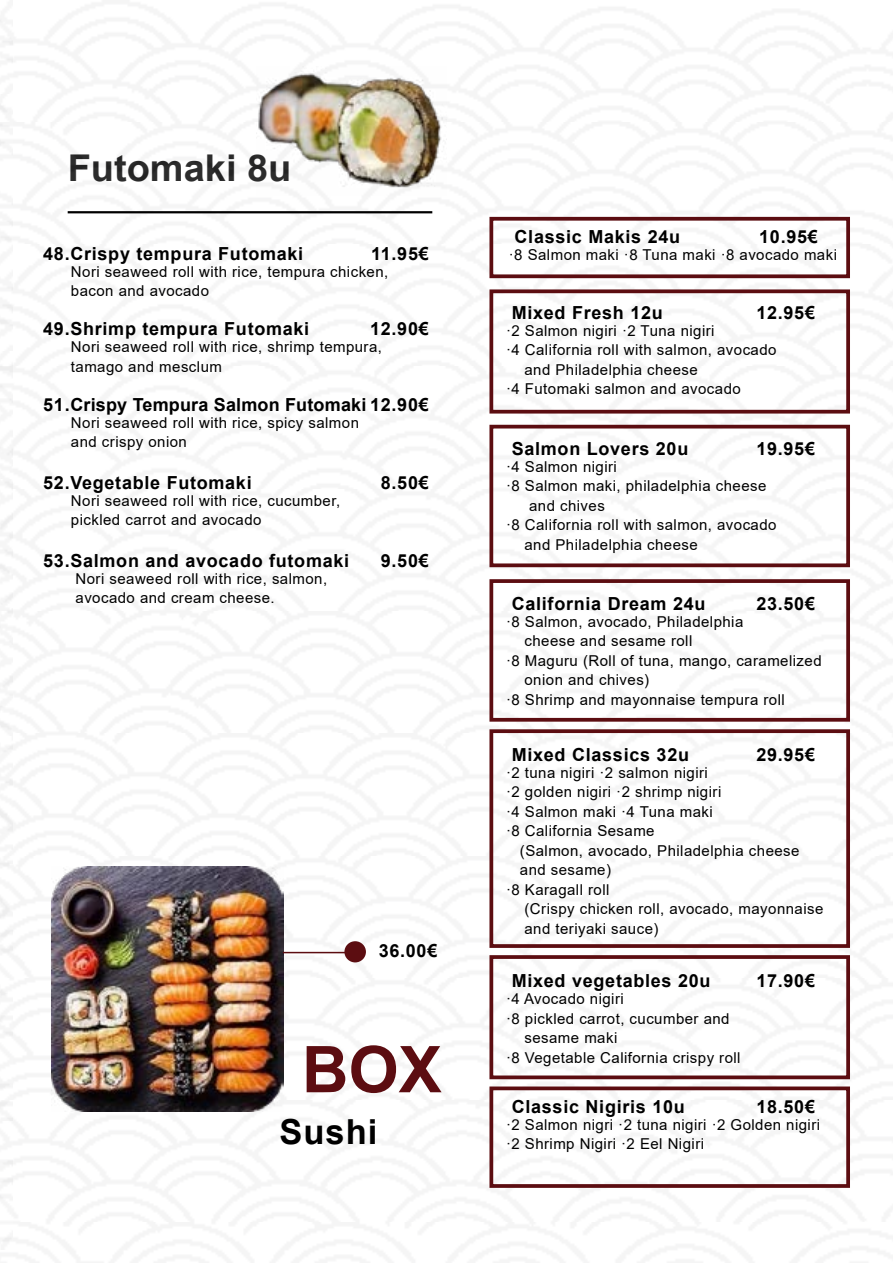
<style>
.page{position:relative;width:893px;height:1263px;background:#fff}
.page>*{position:absolute;margin:0;border:0;box-sizing:border-box;transform-origin:0 0}
.t1{font:700 64.5px "Arial";color:#5c0d11}
.t2{font:700 36.9px "Arial";color:#000}
.t3{font:700 34.5px "Arial";letter-spacing:.03em;color:#000}
.t4{font:700 18px "Arial";letter-spacing:.04em;color:#000}
.t5{font:700 18px "Arial";letter-spacing:.01em;color:#000}
.t6{font:15px/19.5px "Arial";letter-spacing:.03em;color:#000}
</style>
<div class="page">
<img style="left:257px;top:66px;width:189px;height:129px">
<hr style="left:68px;top:211px;width:364px;height:2px;background:#000">
<img style="left:51px;top:866px;width:233px;height:246px">
<div style="left:489px;top:217px;width:361px;height:61px;border:4px solid #5c0d11"></div>
<div style="left:489px;top:289px;width:361px;height:125px;border:4px solid #5c0d11"></div>
<div style="left:489px;top:425px;width:361px;height:142px;border:4px solid #5c0d11"></div>
<div style="left:489px;top:579px;width:361px;height:143px;border:4px solid #5c0d11"></div>
<div style="left:489px;top:729px;width:361px;height:219px;border:4px solid #5c0d11"></div>
<div style="left:489px;top:955px;width:361px;height:124px;border:4px solid #5c0d11"></div>
<div style="left:489px;top:1086px;width:361px;height:102px;border:4px solid #5c0d11"></div>
<div style="left:344px;top:941px;width:22px;height:21px;background:#5c0d11;border-radius:50%"></div>
<hr style="left:283px;top:952px;width:76px;height:1px;background:#5c0d11">
<h2 class="t2" style="left:68px;top:142px;width:225px">Futomaki 8u</h2>
<p class="t4" style="left:43px;top:241px;width:262px">48.Crispy tempura Futomaki</p>
<p class="t4" style="left:371px;top:241px;width:59px">11.95€</p>
<p class="t6" style="left:71px;top:262px;width:319px">Nori seaweed roll with rice, tempura chicken, bacon and avocado</p>
<p class="t4" style="left:43px;top:316px;width:268px">49.Shrimp tempura Futomaki</p>
<p class="t4" style="left:370px;top:316px;width:60px">12.90€</p>
<p class="t6" style="left:71px;top:337px;width:313px">Nori seaweed roll with rice, shrimp tempura, tamago and mesclum</p>
<p class="t5" style="left:43px;top:392px;width:387px">51.Crispy Tempura Salmon Futomaki 12.90€</p>
<p class="t6" style="left:71px;top:413px;width:290px">Nori seaweed roll with rice, spicy salmon and crispy onion</p>
<p class="t4" style="left:43px;top:470px;width:210px">52.Vegetable Futomaki</p>
<p class="t4" style="left:381px;top:470px;width:49px">8.50€</p>
<p class="t6" style="left:71px;top:491px;width:271px">Nori seaweed roll with rice, cucumber, pickled carrot and avocado</p>
<p class="t4" style="left:43px;top:548px;width:307px">53.Salmon and avocado futomaki</p>
<p class="t4" style="left:381px;top:548px;width:49px">9.50€</p>
<p class="t6" style="left:76px;top:569px;width:253px">Nori seaweed roll with rice, salmon, avocado and cream cheese.</p>
<p class="t4" style="left:379px;top:938px;width:60px">36.00€</p>
<h1 class="t1" style="left:302px;top:1024px;width:141px">BOX</h1>
<h3 class="t3" style="left:279px;top:1108px;width:100px">Sushi</h3>
<p class="t4" style="left:515px;top:224px;width:167px">Classic Makis 24u</p>
<p class="t4" style="left:759px;top:224px;width:60px">10.95€</p>
<p class="t6" style="left:509px;top:245px;width:330px">·8 Salmon maki ·8 Tuna maki ·8 avocado maki</p>
<p class="t4" style="left:512px;top:300px;width:153px">Mixed Fresh 12u</p>
<p class="t4" style="left:756px;top:300px;width:60px">12.95€</p>
<p class="t6" style="left:506px;top:321px;width:210px">·2 Salmon nigiri ·2 Tuna nigiri</p>
<p class="t6" style="left:506px;top:340px;width:272px">·4 California roll with salmon, avocado</p>
<p class="t6" style="left:524px;top:360px;width:175px">and Philadelphia cheese</p>
<p class="t6" style="left:506px;top:379px;width:236px">·4 Futomaki salmon and avocado</p>
<p class="t4" style="left:512px;top:436px;width:178px">Salmon Lovers 20u</p>
<p class="t4" style="left:756px;top:436px;width:60px">19.95€</p>
<p class="t6" style="left:506px;top:457px;width:112px">·4 Salmon nigiri</p>
<p class="t6" style="left:506px;top:476px;width:262px">·8 Salmon maki, philadelphia cheese</p>
<p class="t6" style="left:529px;top:496px;width:77px">and chives</p>
<p class="t6" style="left:506px;top:515px;width:272px">·8 California roll with salmon, avocado</p>
<p class="t6" style="left:524px;top:535px;width:175px">and Philadelphia cheese</p>
<p class="t4" style="left:512px;top:591px;width:195px">California Dream 24u</p>
<p class="t4" style="left:756px;top:591px;width:60px">23.50€</p>
<p class="t6" style="left:506px;top:611px;width:239px">·8 Salmon, avocado, Philadelphia</p>
<p class="t6" style="left:524px;top:631px;width:169px">cheese and sesame roll</p>
<p class="t6" style="left:506px;top:650px;width:317px">·8 Maguru (Roll of tuna, mango, caramelized</p>
<p class="t6" style="left:524px;top:670px;width:126px">onion and chives)</p>
<p class="t6" style="left:506px;top:689px;width:280px">·8 Shrimp and mayonnaise tempura roll</p>
<p class="t4" style="left:512px;top:741px;width:179px">Mixed Classics 32u</p>
<p class="t4" style="left:756px;top:741px;width:60px">29.95€</p>
<p class="t6" style="left:506px;top:762px;width:217px">·2 tuna nigiri ·2 salmon nigiri ·2 golden nigiri ·2 shrimp nigiri ·4 Salmon maki ·4 Tuna maki ·8 California Sesame</p>
<p class="t6" style="left:520px;top:840px;width:281px">(Salmon, avocado, Philadelphia cheese</p>
<p class="t6" style="left:520px;top:860px;width:93px">and sesame)</p>
<p class="t6" style="left:506px;top:879px;width:105px">·8 Karagall roll</p>
<p class="t6" style="left:524px;top:899px;width:300px">(Crispy chicken roll, avocado, mayonnaise</p>
<p class="t6" style="left:524px;top:918px;width:135px">and teriyaki sauce)</p>
<p class="t4" style="left:512px;top:968px;width:200px">Mixed vegetables 20u</p>
<p class="t4" style="left:756px;top:968px;width:60px">17.90€</p>
<p class="t6" style="left:506px;top:989px;width:119px">·4 Avocado nigiri</p>
<p class="t6" style="left:506px;top:1008px;width:225px">·8 pickled carrot, cucumber and</p>
<p class="t6" style="left:524px;top:1028px;width:94px">sesame maki</p>
<p class="t6" style="left:506px;top:1047px;width:236px">·8 Vegetable California crispy roll</p>
<p class="t4" style="left:512px;top:1094px;width:175px">Classic Nigiris 10u</p>
<p class="t4" style="left:756px;top:1094px;width:60px">18.50€</p>
<p class="t6" style="left:506px;top:1115px;width:316px">·2 Salmon nigri ·2 tuna nigiri ·2 Golden nigiri ·2 Shrimp Nigiri ·2 Eel Nigiri</p>
</div>
